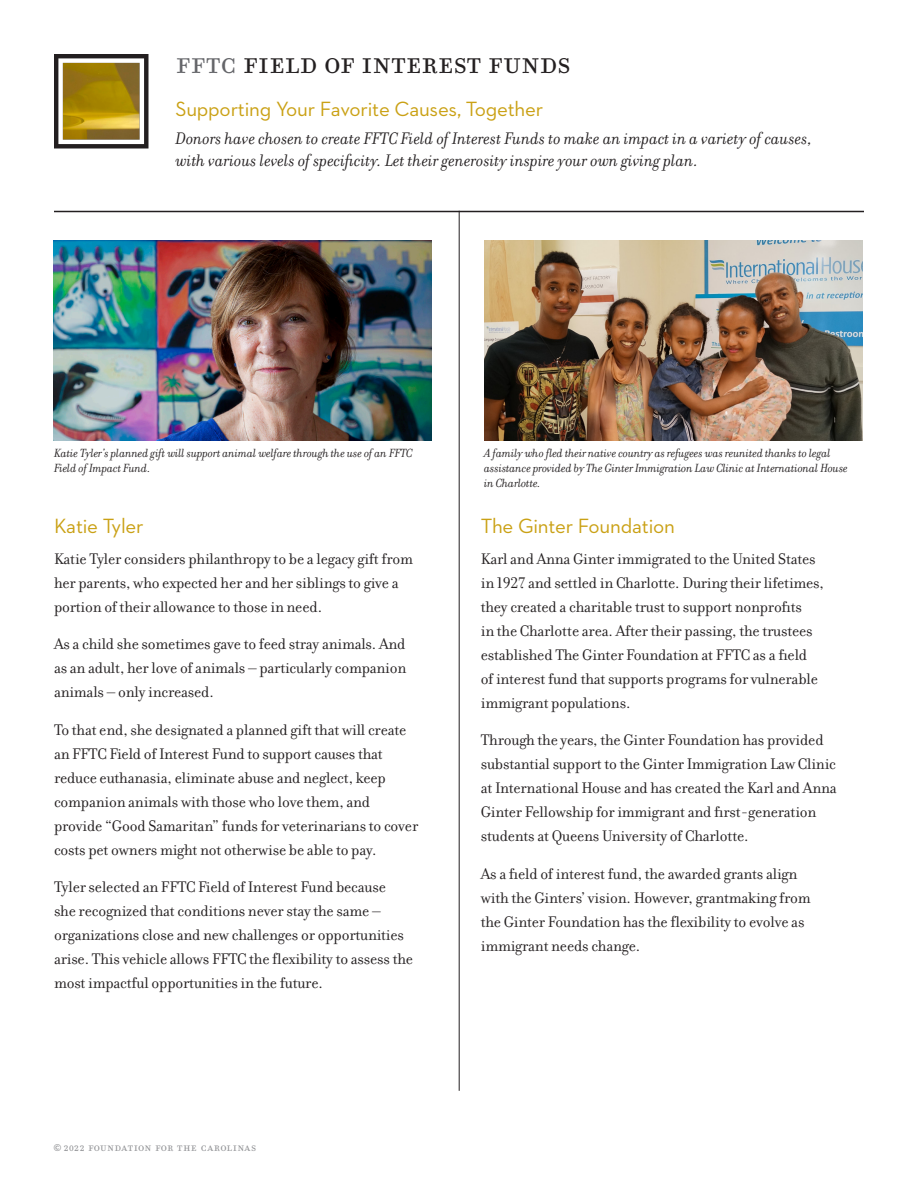
<style>
.page{position:relative;width:918px;height:1188px;background:#fff}
.page>*{position:absolute;margin:0;border:0;box-sizing:border-box;transform-origin:0 0}
.PS-IS_Page_Head{font:36px "Filosofia Small Caps OT";color:#231f20}
.PS-IS_Page_Head_Te{font:21px "Neutraface 2 Text";letter-spacing:-.01em;color:#caa115}
.PS-IS_Page_Head_Te-2{font:italic 18px/21.6px "Filosofia OT";color:#231f20}
.PS_Middle_Column_S{font:16.5px/24px "Filosofia OT";letter-spacing:-.01em;color:#231f20}
.PS-IS_Copyright{font:13.5px "Filosofia Small Caps OT";letter-spacing:.03em;color:#919295}
.PS_Middle_Column_S-2{font:italic 12.75px/15px "Filosofia OT";letter-spacing:-.01em;color:#231f20}
.s1{color:#646569}
.s2{font-family:"Neutraface 2 Text"}
.s3{font-family:"Filosofia All Small Caps OT"}
</style>
<div class="page">
<hr style="left:54px;top:211px;width:810px;height:1px;background:#231f20">
<svg style="left:54px;top:54px;width:94px;height:94px;background:#9c863d"></svg>
<hr style="left:459px;top:211px;width:1px;height:880px;background:#231f20">
<img style="left:53px;top:240px;width:379px;height:201px">
<img style="left:484px;top:240px;width:379px;height:201px">
<p class="PS-IS_Page_Head" style="left:176px;top:42px;width:397px"><span class="s1">fftc</span> field of interest funds</p>
<p class="PS-IS_Page_Head_Te" style="left:176px;top:96px;width:369px">Supporting Your Favorite Causes, Together</p>
<p class="PS-IS_Page_Head_Te-2" style="left:176px;top:128px;width:638px">Donors have chosen to create FFTC Field of Interest Funds to make an impact in a variety of causes, with various levels of specificity. Let their generosity inspire your own giving plan.</p>
<p class="PS_Middle_Column_S-2" style="left:54px;top:446px;width:360px">Katie Tyler’s planned gift will support animal welfare through the use of an FFTC<br>Field of Impact Fund.</p>
<p class="PS-IS_Page_Head_Te" style="left:54px;top:513px;width:91px">Katie Tyler</p>
<p class="PS_Middle_Column_S" style="left:54px;top:547px;width:361px">Katie Tyler considers philanthropy to be a legacy gift from her parents, who expected her and her siblings to give a portion of their allowance to those in need.</p>
<p class="PS_Middle_Column_S" style="left:54px;top:632px;width:354px;text-align:justify">As a child she sometimes gave to feed stray animals. And as an adult, her love of animals – particularly companion animals – only increased.</p>
<p class="PS_Middle_Column_S" style="left:54px;top:718px;width:366px">To that end, she designated a planned gift that will create an FFTC Field of Interest Fund to support causes that reduce euthanasia, eliminate abuse and neglect, keep companion animals with those who love them, and provide “Good Samaritan” funds for veterinarians to cover costs pet owners might not otherwise be able to pay.</p>
<p class="PS_Middle_Column_S" style="left:54px;top:875px;width:361px">Tyler selected an FFTC Field of Interest Fund because<br>she recognized that conditions never stay the same – organizations close and new challenges or opportunities arise. This vehicle allows FFTC the flexibility to assess the most impactful opportunities in the future.</p>
<p class="PS-IS_Copyright" style="left:53px;top:1139px;width:204px"><span class="s2">©</span> <span class="s3">2022</span> foundation for the carolinas</p>
<p class="PS_Middle_Column_S-2" style="left:484px;top:446px;width:365px">A family who fled their native country as refugees was reunited thanks to legal assistance provided by The Ginter Immigration Law Clinic at International House in Charlotte.</p>
<p class="PS-IS_Page_Head_Te" style="left:481px;top:513px;width:196px">The Ginter Foundation</p>
<p class="PS_Middle_Column_S" style="left:481px;top:547px;width:345px">Karl and Anna Ginter immigrated to the United States in 1927 and settled in Charlotte. During their lifetimes, they created a charitable trust to support nonprofits<br>in the Charlotte area. After their passing, the trustees established The Ginter Foundation at FFTC as a field<br>of interest fund that supports programs for vulnerable immigrant populations.</p>
<p class="PS_Middle_Column_S" style="left:481px;top:728px;width:357px">Through the years, the Ginter Foundation has provided substantial support to the Ginter Immigration Law Clinic at International House and has created the Karl and Anna Ginter Fellowship for immigrant and first-generation students at Queens University of Charlotte.</p>
<p class="PS_Middle_Column_S" style="left:481px;top:862px;width:331px">As a field of interest fund, the awarded grants align with the Ginters’ vision. However, grantmaking from the Ginter Foundation has the flexibility to evolve as immigrant needs change.</p>
</div>
